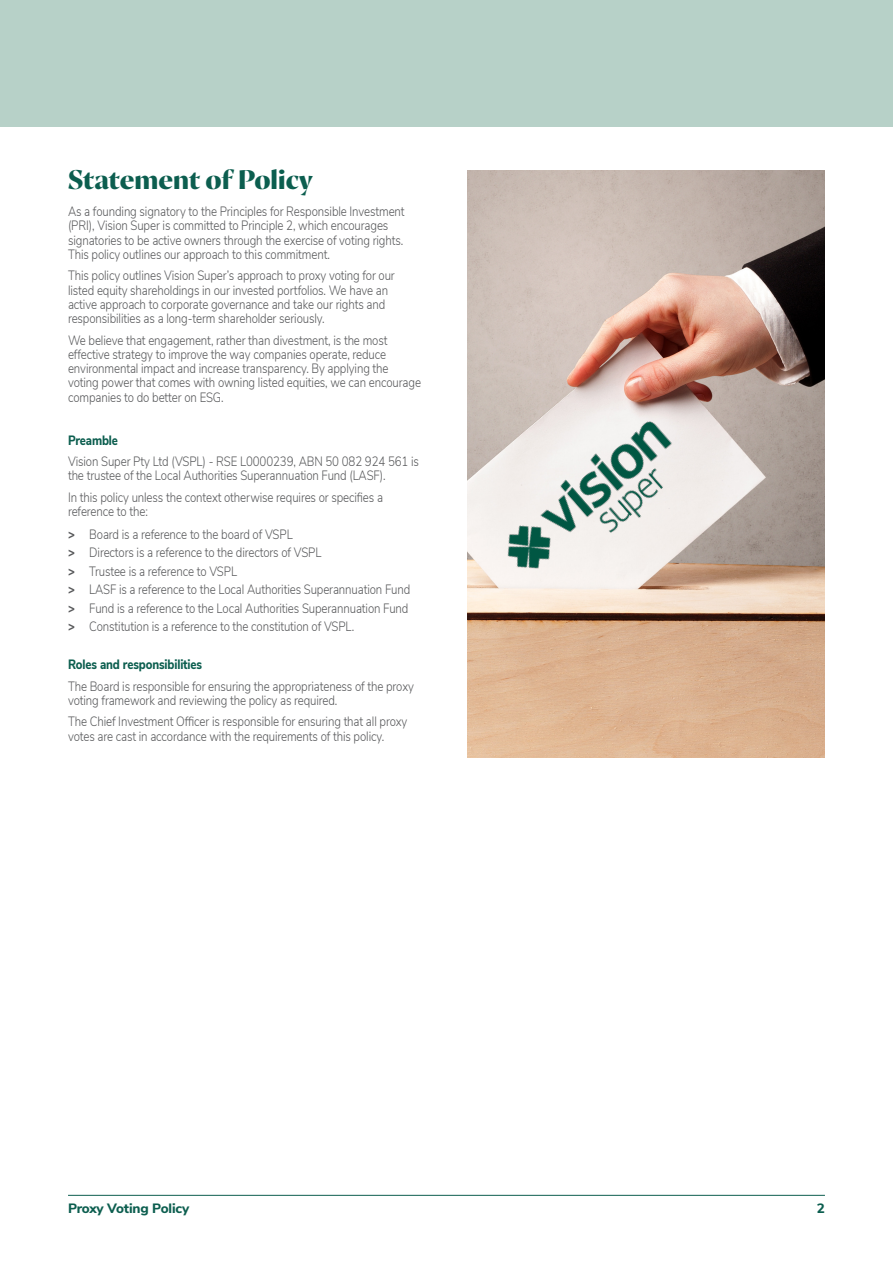
<style>
.page{position:relative;width:893px;height:1263px;background:#fff}
.page>*{position:absolute;margin:0;border:0;box-sizing:border-box;transform-origin:0 0}
.Heading{font:800 27px "Proza Display";color:#0c5e4f}
.Body{font:300 13.5px/14.2px "Nunito Sans";letter-spacing:-.01em;color:#57585a;scale:.85 1}
.Body-2{font:800 13.5px "Nunito Sans";letter-spacing:-.01em;color:#0c5e4f;scale:.85 1}
.Body-3{font:800 13.5px "Nunito Sans";letter-spacing:-.01em;color:#0c5e4f}
.s1{font-weight:800}
</style>
<div class="page">
<hr style="left:68px;top:1195px;width:757px;height:1px;background:#0c5e4f">
<div style="left:0;top:0;width:893px;height:126px;background:#b7d1c8"></div>
<img style="left:468px;top:170px;width:357px;height:588px">
<img style="left:468px;top:383px;width:256px;height:244px">
<p class="Heading" style="left:68px;top:163px;width:246px">Statement of Policy</p>
<p class="Body" style="left:68px;top:203px;width:398px">As a founding signatory to the Principles for Responsible Investment (PRI), Vision Super is committed to Principle 2, which encourages signatories to be active owners through the exercise of voting rights.<br>This policy outlines our approach to this commitment.</p>
<p class="Body" style="left:68px;top:268px;width:386px">This policy outlines Vision Super’s approach to proxy voting for our listed equity shareholdings in our invested portfolios. We have an active approach to corporate governance and take our rights and responsibilities as a long-term shareholder seriously.</p>
<p class="Body" style="left:68px;top:332px;width:417px">We believe that engagement, rather than divestment, is the most effective strategy to improve the way companies operate, reduce environmental impact and increase transparency. By applying the voting power that comes with owning listed equities, we can encourage companies to do better on ESG.</p>
<p class="Body-2" style="left:68px;top:430px;width:60px">Preamble</p>
<p class="Body" style="left:68px;top:453px;width:414px">Vision Super Pty Ltd (VSPL) - RSE L0000239, ABN 50 082 924 561 is the trustee of the Local Authorities Superannuation Fund (LASF).</p>
<p class="Body" style="left:68px;top:489px;width:372px">In this policy unless the context otherwise requires or specifies a reference to the:</p>
<p class="Body" style="left:68px;top:526px;width:266px"><span class="s1">&gt;</span> Board is a reference to the board of VSPL</p>
<p class="Body" style="left:68px;top:545px;width:300px"><span class="s1">&gt;</span> Directors is a reference to the directors of VSPL</p>
<p class="Body" style="left:68px;top:563px;width:200px"><span class="s1">&gt;</span> Trustee is a reference to VSPL</p>
<p class="Body" style="left:68px;top:582px;width:404px"><span class="s1">&gt;</span> LASF is a reference to the Local Authorities Superannuation Fund</p>
<p class="Body" style="left:68px;top:600px;width:402px"><span class="s1">&gt;</span> Fund is a reference to the Local Authorities Superannuation Fund</p>
<p class="Body" style="left:68px;top:619px;width:338px"><span class="s1">&gt;</span> Constitution is a reference to the constitution of VSPL.</p>
<p class="Body-2" style="left:68px;top:654px;width:159px">Roles and responsibilities</p>
<p class="Body" style="left:68px;top:678px;width:408px">The Board is responsible for ensuring the appropriateness of the proxy voting framework and reviewing the policy as required.</p>
<p class="Body" style="left:68px;top:714px;width:401px">The Chief Investment Officer is responsible for ensuring that all proxy votes are cast in accordance with the requirements of this policy.</p>
<p class="Body-3" style="left:68px;top:1198px;width:123px">Proxy Voting Policy</p>
<p class="Body-3" style="left:817px;top:1198px;width:10px">2</p>
</div>
